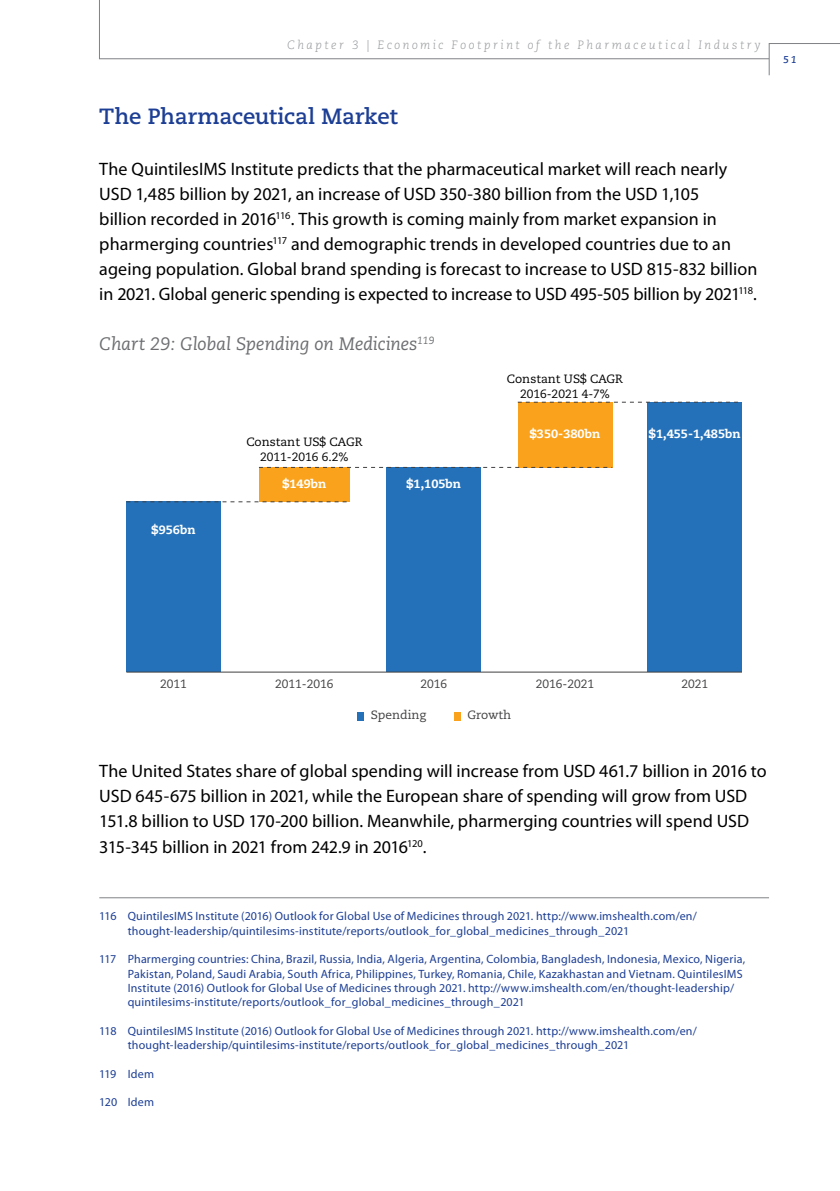
<style>
.page{position:relative;width:840px;height:1191px;background:#fff}
.page>*{position:absolute;margin:0;border:0;box-sizing:border-box;transform-origin:0 0}
.Heading_2{font:700 22px "Caecilia LT Std";letter-spacing:-.005em;color:#1c3e94}
.t1{font:18px/25.2px "Myriad Pro";color:#000}
.Chart_title{font:italic 18px "Caecilia LT Std";letter-spacing:-.005em;color:#6d6e71}
.Footnote_text{font:12px/14.4px "Myriad Pro";letter-spacing:.015em;color:#1c3e94}
.t2{font:12px/14.4px "Caecilia LT Std";color:#000;text-align:center}
.t3{font:italic 300 12px "Caecilia LT Std";letter-spacing:.205em;color:#939598}
.t4{font:12px "Caecilia LT Std";color:#414042}
.t5{font:800 12px "Caecilia LT Std";color:#fff}
.t6{font:italic 700 10px "Caecilia LT Std";color:#1c3e94}
</style>
<div class="page">
<svg style="left:99px;top:0;width:740px;height:76px"></svg>
<div style="left:357px;top:712px;width:6px;height:8px;background:#2471b9"></div>
<div style="left:454px;top:712px;width:6px;height:8px;background:#faa21b"></div>
<div style="left:126px;top:502px;width:95px;height:170px;background:#2471b9"></div>
<div style="left:386px;top:467px;width:95px;height:205px;background:#2471b9"></div>
<div style="left:647px;top:402px;width:94px;height:270px;background:#2471b9"></div>
<div style="left:517px;top:402px;width:95px;height:65px;background:#faa21b"></div>
<div style="left:259px;top:467px;width:90px;height:35px;background:#faa21b"></div>
<svg style="left:517px;top:402px;width:221px;height:1px"></svg>
<svg style="left:259px;top:467px;width:353px;height:1px"></svg>
<svg style="left:126px;top:501px;width:221px;height:1px"></svg>
<hr style="left:126px;top:672px;width:615px;height:1px;background:#414042">
<hr style="left:99px;top:897px;width:669px;height:1px;background:#808285">
<p class="t3" style="left:287px;top:38px;width:475px">Chapter 3 | Economic Footprint of the Pharmaceutical Industry</p>
<p class="Heading_2" style="left:99px;top:104px;width:299px">The Pharmaceutical Market</p>
<p class="t1" style="left:99px;top:156px;width:659px">The QuintilesIMS Institute predicts that the pharmaceutical market will reach nearly USD 1,485 billion by 2021, an increase of USD 350-380 billion from the USD 1,105<br>billion recorded in 2016<sup>116</sup>. This growth is coming mainly from market expansion in pharmerging countries<sup>117</sup> and demographic trends in developed countries due to an ageing population. Global brand spending is forecast to increase to USD 815-832 billion in 2021. Global generic spending is expected to increase to USD 495-505 billion by 2021<sup>118</sup>.</p>
<p class="Chart_title" style="left:99px;top:334px;width:336px">Chart 29: Global Spending on Medicines<sup>119</sup></p>
<p class="t5" style="left:151px;top:522px;width:45px">$956bn</p>
<p class="t2" style="left:246px;top:435px;width:117px">Constant US$ CAGR<br>2011-2016 6.2%</p>
<p class="t5" style="left:282px;top:476px;width:45px">$149bn</p>
<p class="t5" style="left:406px;top:476px;width:56px">$1,105bn</p>
<p class="t2" style="left:506px;top:372px;width:117px">Constant US$ CAGR<br>2016-2021 4-7%</p>
<p class="t5" style="left:529px;top:426px;width:72px">$350-380bn</p>
<p class="t5" style="left:648px;top:426px;width:93px">$1,455-1,485bn</p>
<p class="t6" style="left:782px;top:54px;width:15px">51</p>
<p class="t4" style="left:160px;top:676px;width:28px">2011</p>
<p class="t4" style="left:275px;top:676px;width:60px">2011-2016</p>
<p class="t4" style="left:420px;top:676px;width:28px">2016</p>
<p class="t4" style="left:535px;top:676px;width:60px">2016-2021</p>
<p class="t4" style="left:681px;top:676px;width:28px">2021</p>
<p class="t4" style="left:370px;top:708px;width:57px">Spending</p>
<p class="t4" style="left:467px;top:708px;width:45px">Growth</p>
<p class="t1" style="left:99px;top:758px;width:668px">The United States share of global spending will increase from USD 461.7 billion in 2016 to USD 645-675 billion in 2021, while the European share of spending will grow from USD 151.8 billion to USD 170-200 billion. Meanwhile, pharmerging countries will spend USD 315-345 billion in 2021 from 242.9 in 2016<sup>120</sup>.</p>
<p class="Footnote_text" style="left:128px;top:909px;width:570px;text-indent:-28px">116 QuintilesIMS Institute (2016) Outlook for Global Use of Medicines through 2021. http://www.imshealth.com/en/ thought-leadership/quintilesims-institute/reports/outlook_for_global_medicines_through_2021</p>
<p class="Footnote_text" style="left:128px;top:951px;width:618px;text-indent:-28px">117 Pharmerging countries: China, Brazil, Russia, India, Algeria, Argentina, Colombia, Bangladesh, Indonesia, Mexico, Nigeria, Pakistan, Poland, Saudi Arabia, South Africa, Philippines, Turkey, Romania, Chile, Kazakhastan and Vietnam. QuintilesIMS Institute (2016) Outlook for Global Use of Medicines through 2021. http://www.imshealth.com/en/thought-leadership/ quintilesims-institute/reports/outlook_for_global_medicines_through_2021</p>
<p class="Footnote_text" style="left:128px;top:1023px;width:570px;text-indent:-28px">118 QuintilesIMS Institute (2016) Outlook for Global Use of Medicines through 2021. http://www.imshealth.com/en/ thought-leadership/quintilesims-institute/reports/outlook_for_global_medicines_through_2021</p>
<p class="Footnote_text" style="left:99px;top:1066px;width:56px">119 Idem</p>
<p class="Footnote_text" style="left:99px;top:1094px;width:56px">120 Idem</p>
</div>
